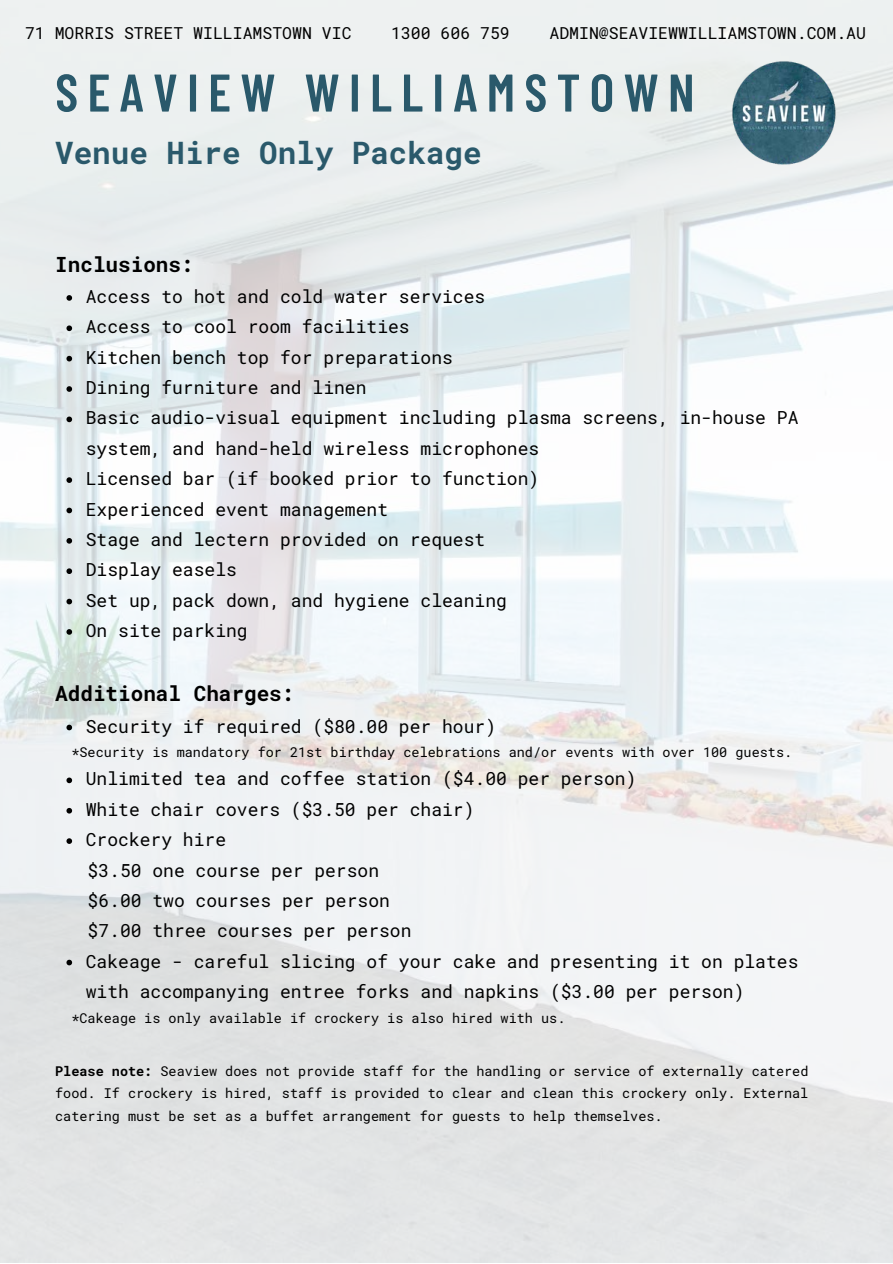
<style>
.page{position:relative;width:893px;height:1264px;background:#fff}
.page>*{position:absolute;margin:0;border:0;box-sizing:border-box;transform-origin:0 0}
.t1{font:600 52.95px "Barlow Condensed";letter-spacing:.175em;color:#2a596b}
.t2{font:700 30.9px "Roboto Mono";color:#2a596b}
.t3{font:700 21px "Roboto Mono";color:#000}
.t4{font:18px/30.3px "Roboto Mono";color:#000}
.t5{font:16.5px "Roboto Mono";color:#000}
.t6{font:13.5px/22.5px "Roboto Mono";color:#000;text-align:justify}
.s1{font-weight:700}
</style>
<div class="page">
<img style="left:0;top:0;width:892px;height:1262px">
<svg style="left:66px;top:295px;width:6px;height:6px"></svg>
<svg style="left:66px;top:325px;width:6px;height:6px"></svg>
<svg style="left:66px;top:356px;width:6px;height:5px"></svg>
<svg style="left:66px;top:386px;width:6px;height:6px"></svg>
<svg style="left:66px;top:416px;width:6px;height:6px"></svg>
<svg style="left:66px;top:477px;width:6px;height:6px"></svg>
<svg style="left:66px;top:507px;width:6px;height:6px"></svg>
<svg style="left:66px;top:538px;width:6px;height:5px"></svg>
<svg style="left:66px;top:568px;width:6px;height:6px"></svg>
<svg style="left:66px;top:598px;width:6px;height:6px"></svg>
<svg style="left:66px;top:629px;width:6px;height:5px"></svg>
<svg style="left:66px;top:724px;width:6px;height:6px"></svg>
<svg style="left:66px;top:777px;width:6px;height:6px"></svg>
<svg style="left:66px;top:808px;width:6px;height:5px"></svg>
<svg style="left:66px;top:838px;width:6px;height:5px"></svg>
<svg style="left:66px;top:959px;width:6px;height:6px"></svg>
<img style="left:731px;top:61px;width:105px;height:104px">
<p class="t5" style="left:25px;top:21px;width:328px">71 MORRIS STREET WILLIAMSTOWN VIC</p>
<p class="t5" style="left:391px;top:21px;width:120px">1300 606 759</p>
<p class="t5" style="left:549px;top:21px;width:318px">ADMIN@SEAVIEWWILLIAMSTOWN.COM.AU</p>
<p class="t1" style="left:55px;top:59px;width:641px">SEAVIEW WILLIAMSTOWN</p>
<p class="t2" style="left:55px;top:132px;width:428px">Venue Hire Only Package</p>
<p class="t3" style="left:55px;top:249px;width:140px">Inclusions:</p>
<p class="t4" style="left:86px;top:281px;width:401px">Access to hot and cold water services</p>
<p class="t4" style="left:86px;top:311px;width:325px">Access to cool room facilities</p>
<p class="t4" style="left:86px;top:341px;width:368px">Kitchen bench top for preparations</p>
<p class="t4" style="left:86px;top:372px;width:282px">Dining furniture and linen</p>
<p class="t4" style="left:86px;top:402px;width:714px">Basic audio-visual equipment including plasma screens, in-house PA system, and hand-held wireless microphones</p>
<p class="t4" style="left:86px;top:463px;width:455px">Licensed bar (if booked prior to function)</p>
<p class="t4" style="left:86px;top:493px;width:304px">Experienced event management</p>
<p class="t4" style="left:86px;top:523px;width:401px">Stage and lectern provided on request</p>
<p class="t4" style="left:86px;top:554px;width:153px">Display easels</p>
<p class="t4" style="left:86px;top:584px;width:422px">Set up, pack down, and hygiene cleaning</p>
<p class="t4" style="left:86px;top:615px;width:163px">On site parking</p>
<p class="t3" style="left:55px;top:679px;width:241px">Additional Charges:</p>
<p class="t4" style="left:86px;top:710px;width:412px">Security if required ($80.00 per hour)</p>
<p class="t6" style="left:71px;top:740px;width:722px">*Security is mandatory for 21st birthday celebrations and/or events with over 100 guests.</p>
<p class="t4" style="left:86px;top:763px;width:552px">Unlimited tea and coffee station ($4.00 per person)</p>
<p class="t4" style="left:86px;top:793px;width:390px">White chair covers ($3.50 per chair)</p>
<p class="t4" style="left:86px;top:824px;width:142px">Crockery hire</p>
<p class="t4" style="left:88px;top:854px;width:293px">$3.50 one course per person</p>
<p class="t4" style="left:88px;top:884px;width:304px">$6.00 two courses per person</p>
<p class="t4" style="left:88px;top:915px;width:325px">$7.00 three courses per person</p>
<p class="t4" style="left:86px;top:945px;width:714px">Cakeage - careful slicing of your cake and presenting it on plates with accompanying entree forks and napkins ($3.00 per person)</p>
<p class="t6" style="left:71px;top:1006px;width:495px">*Cakeage is only available if crockery is also hired with us.</p>
<p class="t6" style="left:55px;top:1059px;width:754px"><span class="s1">Please note:</span> Seaview does not provide staff for the handling or service of externally catered food. If crockery is hired, staff is provided to clear and clean this crockery only. External catering must be set as a buffet arrangement for guests to help themselves.</p>
</div>
